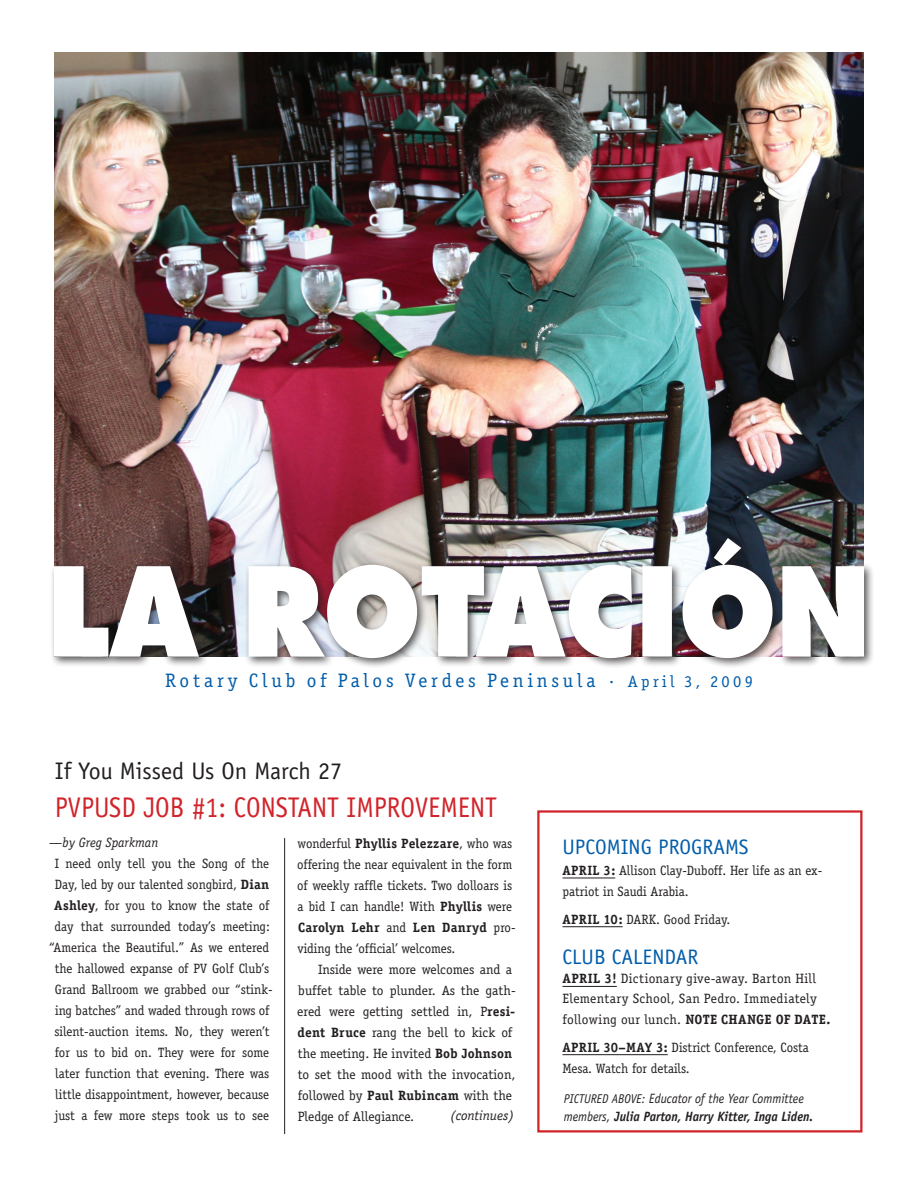
<style>
.page{position:relative;width:918px;height:1188px;background:#fff}
.page>*{position:absolute;margin:0;border:0;box-sizing:border-box;transform-origin:0 0}
.t1{font:28.5px "Officina Sans";color:#d1232a;scale:.92 1}
.t2{font:24px "Officina Sans";color:#231f20}
.Calendar{font:21px "Officina Sans";color:#015dab}
.Body_text_2{font:21px "Officina Sans";color:#015dab}
.t3{font:19.5px "Officina Serif";letter-spacing:.2em;color:#015dab}
.Body_text_1{font:13.5px/21px "Officina Serif";color:#231f20;text-align:center;scale:.96 1}
.Body_text_2-2{font:13.5px/21px "Officina Serif";color:#231f20}
.Body_text_2-3{font:13.5px/19.5px "Officina Serif";letter-spacing:.02em;color:#231f20;text-align:right}
.Body_text_2-4{font:13.5px/21px "Officina Serif";color:#231f20;scale:.96 1}
.t4{font:italic 13.5px/18px "Officina Sans";color:#231f20;scale:.92 1}
.Calendar-2{font:13.5px/21px "Officina Serif";color:#231f20;scale:.96 1}
.Body_text_1-2{font:italic 13.5px "Officina Serif";color:#231f20;scale:.96 1}
.Body_text_1-3{font:italic 13.5px "Officina Serif";color:#231f20}
.Body_text_2-5{font:700 13.5px "Officina Serif";color:#231f20}
.s1{font-size:16.5px}
.s2{font-weight:700}
.s3{font-size:12.75px}
</style>
<div class="page">
<img style="left:54px;top:53px;width:810px;height:480px">
<div style="left:49px;top:533px;width:826px;height:135px;background:#231f20;opacity:.75"></div>
<img style="left:54px;top:538px;width:810px;height:120px">
<div style="left:537px;top:810px;width:325px;height:322px;border:2px solid #d1232a"></div>
<hr style="left:562px;top:878px;width:53px;height:1px;background:#231f20">
<hr style="left:562px;top:926px;width:61px;height:1px;background:#231f20">
<hr style="left:562px;top:986px;width:55px;height:1px;background:#231f20">
<hr style="left:562px;top:1054px;width:106px;height:1px;background:#231f20">
<hr style="left:284px;top:838px;width:1px;height:296px;background:#231f20">
<p class="t3" style="left:165px;top:669px;width:589px">Rotary Club of Palos Verdes Peninsula · <span class="s1">April 3, 2009</span></p>
<p class="t2" style="left:55px;top:756px;width:289px">IF YOU MISSED US ON MARCH 27</p>
<p class="t1" style="left:55px;top:791px;width:344px">PVPUSD JOB #1: CONSTANT IMPROVEMEN</p>
<p class="t1" style="left:485px;top:791px;width:14px">T</p>
<p class="Body_text_1-2" style="left:49px;top:835px;width:115px">—by Greg Sparkman</p>
<p class="Body_text_1" style="left:49px;top:853px;width:234px">I need only tell you the Song of the Day, led by our talented songbird, <span class="s2">Dian Ashley</span>, for you to know the state of day that surrounded today’s meeting: “America the Beautiful.” As we entered the hallowed expanse of PV Golf Club’s Grand Ballroom we grabbed our “stink&shy;ing batches” and waded through rows of silent-auction items. No, they weren’t for us to bid on. They were for some later function that evening. There was little disappointment, however, because just a few more steps took us to see</p>
<p class="Body_text_1" style="left:297px;top:833px;width:229px;text-align:left">wonderful <span class="s2">Phyllis Pelezzare</span>, who was offering the near equivalent in the form of weekly raffle tickets. Two dolloars is a bid I can handle! With <span class="s2">Phyllis</span> were <span class="s2">Carolyn Lehr</span> and <span class="s2">Len Danryd</span> pro&shy;viding the ‘official’ welcomes.</p>
<p class="Body_text_2-2" style="left:297px;top:959px;width:220px;text-indent:21px">Inside were more welcomes and a buffet table to plunder. As the gath&shy;ered were getting settled in, P<span class="s2">resi&shy;dent Bruce</span> rang the bell to kick of the meeting. He invited <span class="s2">Bob Johnson </span>to set the mood with the invocation, followed by <span class="s2">Paul Rubincam</span> with the Pledge of Allegiance.</p>
<p class="Body_text_1-3" style="left:450px;top:1108px;width:66px">(continues)</p>
<p class="Calendar" style="left:562px;top:835px;width:187px">UPCOMING PROGRAMS</p>
<p class="Calendar-2" style="left:562px;top:860px;width:272px"><span class="s2">April 3:</span> Allison Clay-Duboff. Her life as an ex&shy;patriot in Saudi Arabia.</p>
<p class="Body_text_2-4" style="left:562px;top:909px;width:176px"><span class="s2">April 10:</span> DARK. Good Friday.</p>
<p class="Body_text_2" style="left:562px;top:945px;width:137px">CLUB CALENDAR</p>
<p class="Body_text_2-5" style="left:562px;top:970px;width:17px">APRIL</p>
<p class="Body_text_2-3" style="left:562px;top:969px;width:256px"><span class="s2">3!</span> Dictionary give-away. Barton Hill<br>Elementary School, San Pedro. Immediately</p>
<p class="Body_text_2-3" style="left:562px;top:1010px;width:269px">following our lunch. <span class="s2">NOTE CHANGE OF DATE.</span></p>
<p class="Body_text_2-4" style="left:562px;top:1037px;width:258px"><span class="s2">April 30–May 3:</span> District Conference, Costa<br>Mesa. Watch for details.</p>
<p class="t4" style="left:564px;top:1089px;width:273px"><span class="s3">Pictured above:</span> Educator of the Year Committee members, <span class="s2">Julia Parton, Harry Kitter, Inga Liden.</span></p>
</div>
